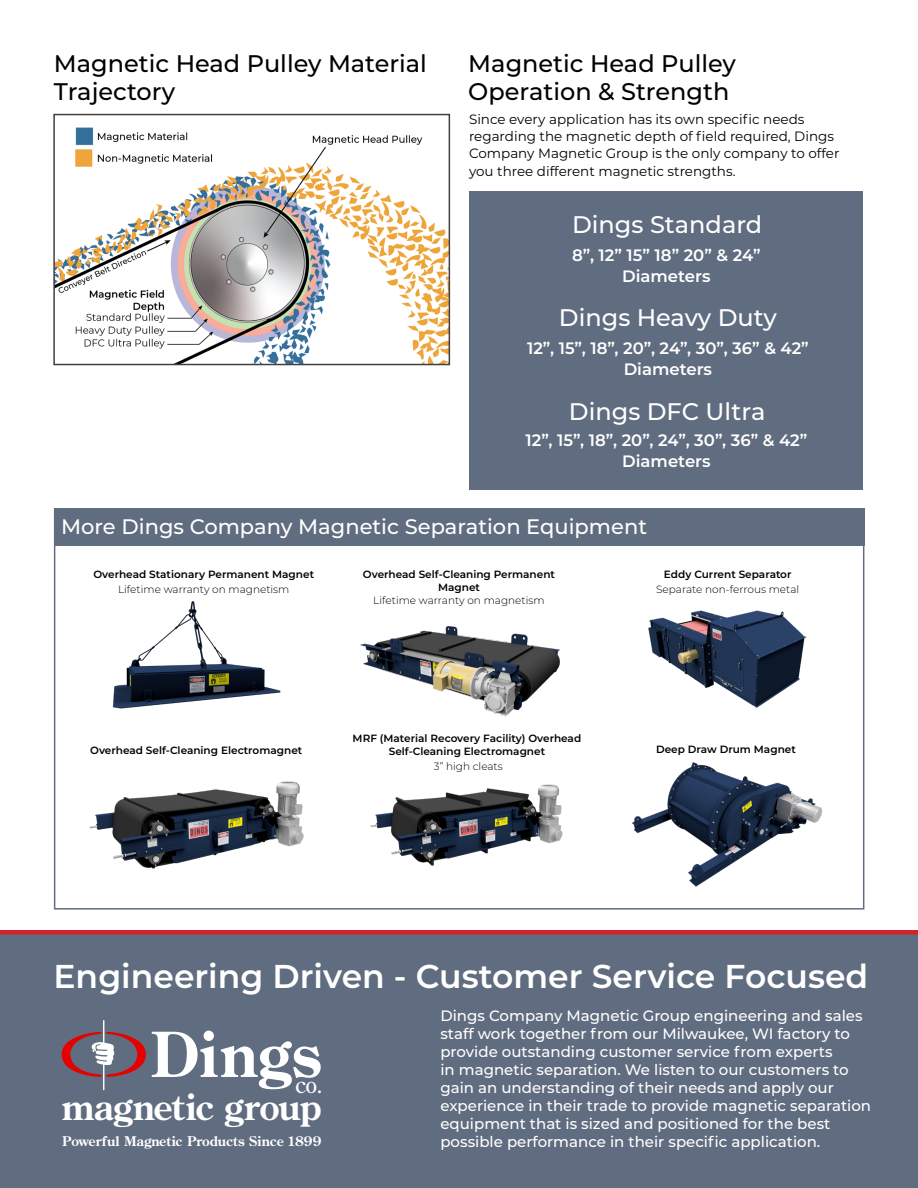
<style>
.page{position:relative;width:918px;height:1188px;background:#fff}
.page>*{position:absolute;margin:0;border:0;box-sizing:border-box;transform-origin:0 0}
.t1{font:700 61.8px "Century Old Style Std";letter-spacing:.005em;color:#fff}
.t2{font:700 35.7px "Century Old Style Std";letter-spacing:-.015em;color:#fff}
.t3{font:600 33px "Montserrat";color:#fff}
.t4{font:500 24px/28.5px "Montserrat";color:#000}
.t5{font:500 24px "Montserrat";color:#fff}
.t6{font:22.65px "Century Old Style Std";color:#fff}
.t7{font:500 21px "Montserrat";color:#fff}
.t8{font:600 16.5px/21px "Montserrat";color:#fff;text-align:center}
.t9{font:500 15px/18px "Montserrat";color:#fff}
.t10{font:13.5px/17.2px "Montserrat";color:#000}
.t11{font:700 13.35px "Century Old Style Std";color:#fff}
.t12{font:600 10.5px/12.6px "Montserrat";color:#000;text-align:center}
.t13{font:300 10.5px "Montserrat";color:#000}
</style>
<div class="page">
<div style="left:470px;top:192px;width:393px;height:298px;background:#606c7f"></div>
<div style="left:0;top:933px;width:918px;height:255px;background:#606c7f"></div>
<svg style="left:61px;top:1020px;width:85px;height:70px"></svg>
<div style="left:54px;top:508px;width:810px;height:37px;background:#606c7f"></div>
<img style="left:89px;top:781px;width:215px;height:88px">
<img style="left:648px;top:610px;width:159px;height:98px">
<img style="left:370px;top:784px;width:193px;height:82px">
<img style="left:112px;top:601px;width:169px;height:108px">
<img style="left:632px;top:762px;width:191px;height:125px">
<img style="left:56px;top:127px;width:391px;height:235px">
<div style="left:53px;top:114px;width:397px;height:251px;border:2px solid #404040"></div>
<img style="left:360px;top:626px;width:200px;height:91px">
<div style="left:0;top:930px;width:918px;height:5px;background:#d2232a"></div>
<h3 class="t4" style="left:54px;top:48px;width:375px">Magnetic Head Pulley Material<br>Trajectory</h3>
<h3 class="t4" style="left:468px;top:48px;width:269px">Magnetic Head Pulley<br>Operation &amp; Strength</h3>
<p class="t10" style="left:469px;top:110px;width:372px">Since every application has its own specific needs regarding the magnetic depth of field required, Dings Company Magnetic Group is the only company to offer you three different magnetic strengths.</p>
<h3 class="t5" style="left:572px;top:208px;width:192px">Dings Standard</h3>
<p class="t8" style="left:572px;top:244px;width:190px">8”, 12” 15” 18” 20” &amp; 24”<br>Diameters</p>
<h3 class="t5" style="left:559px;top:301px;width:220px">Dings Heavy Duty</h3>
<p class="t8" style="left:527px;top:337px;width:283px">12”, 15”, 18”, 20”, 24”, 30”, 36” &amp; 42”<br>Diameters</p>
<h3 class="t5" style="left:569px;top:395px;width:198px">Dings DFC Ultra</h3>
<p class="t8" style="left:526px;top:429px;width:283px">12”, 15”, 18”, 20”, 24”, 30”, 36” &amp; 42”<br>Diameters</p>
<h3 class="t7" style="left:61px;top:511px;width:587px">More Dings Company Magnetic Separation Equipment</h3>
<p class="t12" style="left:93px;top:568px;width:222px">Overhead Stationary Permanent Magnet</p>
<p class="t13" style="left:118px;top:583px;width:173px">Lifetime warranty on magnetism</p>
<p class="t12" style="left:363px;top:568px;width:194px">Overhead Self-Cleaning Permanent<br>Magnet</p>
<p class="t13" style="left:373px;top:593px;width:173px">Lifetime warranty on magnetism</p>
<p class="t12" style="left:664px;top:568px;width:129px">Eddy Current Separator</p>
<p class="t13" style="left:656px;top:583px;width:145px">Separate non-ferrous metal</p>
<p class="t12" style="left:90px;top:744px;width:214px">Overhead Self-Cleaning Electromagnet</p>
<p class="t12" style="left:353px;top:732px;width:230px">MRF (Material Recovery Facility) Overhead<br>Self-Cleaning Electromagnet</p>
<p class="t13" style="left:434px;top:759px;width:70px">3” high cleats</p>
<p class="t12" style="left:656px;top:742px;width:141px">Deep Draw Drum Magnet</p>
<h3 class="t3" style="left:53px;top:953px;width:816px">Engineering Driven - Customer Service Focused</h3>
<h1 class="t1" style="left:150px;top:1014px;width:173px">Dings</h1>
<p class="t9" style="left:440px;top:1006px;width:432px">Dings Company Magnetic Group engineering and sales staff work together from our Milwaukee, WI factory to provide outstanding customer service from experts<br>in magnetic separation. We listen to our customers to gain an understanding of their needs and apply our experience in their trade to provide magnetic separation equipment that is sized and positioned for the best possible performance in their specific application.</p>
<h3 class="t6" style="left:295px;top:1070px;width:29px">co.</h3>
<h2 class="t2" style="left:62px;top:1084px;width:262px">magnetic group</h2>
<p class="t11" style="left:62px;top:1132px;width:261px">Powerful Magnetic Products Since 1899</p>
</div>
